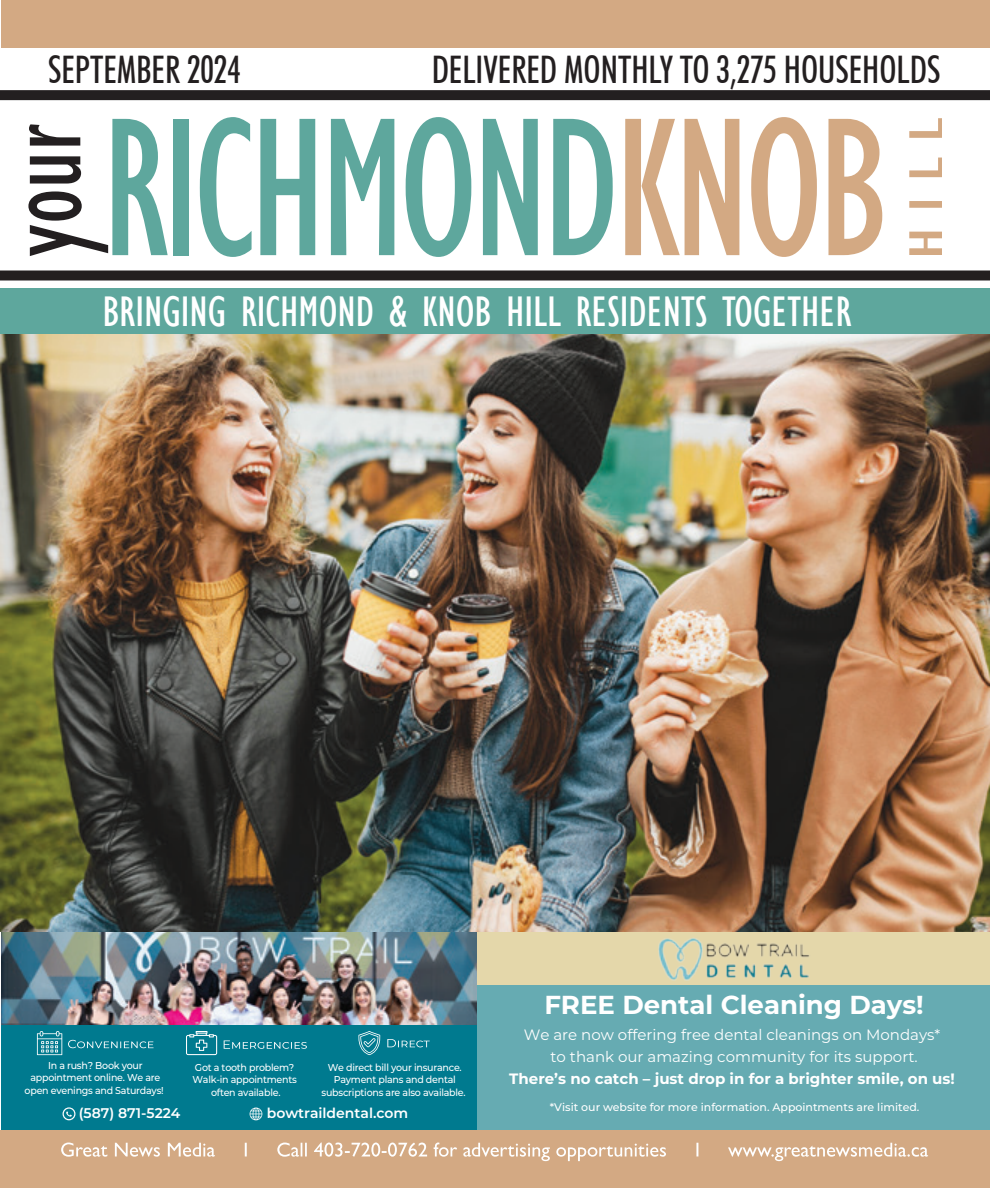
<style>
.page{position:relative;width:990px;height:1188px;background:#fff}
.page>*{position:absolute;margin:0;border:0;box-sizing:border-box;transform-origin:0 0}
.t1{font:condensed 204px "Gill Sans";letter-spacing:-.03em;color:#5ea79d;scale:.9 1}
.t2{font:condensed 114px "Gill Sans";color:#231f20;scale:.92 1}
.t3{font:condensed 44px "Gill Sans";color:#fff}
.t4{font:500 condensed 38px "Futura BT";color:#231f20;scale:.92 1}
.t5{font:700 26px "Montserrat";color:#fff}
.t6{font:15px/22px "Montserrat";color:#fff;text-align:center}
.t7{font:700 15px "Montserrat";color:#fff}
.t8{font:600 14px "Montserrat";color:#fff}
.t9{font:500 11px "Montserrat";color:#fff}
.t10{font:500 10px/12.4px "Montserrat";letter-spacing:-.025em;color:#fff;text-align:center;scale:.95 1}
.s1{color:#d3a983}
</style>
<div class="page">
<img style="left:0;top:334px;width:990px;height:598px">
<div style="left:1px;top:0;width:989px;height:60px;background:#d3a983"></div>
<div style="left:0;top:1130px;width:990px;height:58px;background:#d3a983"></div>
<div style="left:0;top:48px;width:990px;height:240px;background:#fff"></div>
<div style="left:0;top:90px;width:990px;height:10px;background:#231f20"></div>
<div style="left:0;top:270px;width:990px;height:10px;background:#231f20"></div>
<div style="left:0;top:288px;width:990px;height:46px;background:#5ea79d"></div>
<svg style="left:61px;top:1143px;width:867px;height:18px"></svg>
<svg style="left:909px;top:118px;width:33px;height:137px"></svg>
<div style="left:1px;top:932px;width:476px;height:198px;background:#007a8f"></div>
<img style="left:1px;top:932px;width:476px;height:93px">
<svg style="left:186px;top:1031px;width:31px;height:24px"></svg>
<svg style="left:224px;top:1040px;width:83px;height:9px"></svg>
<svg style="left:37px;top:1031px;width:25px;height:24px"></svg>
<svg style="left:68px;top:1040px;width:86px;height:8px"></svg>
<svg style="left:358px;top:1031px;width:23px;height:24px"></svg>
<svg style="left:387px;top:1039px;width:43px;height:8px"></svg>
<svg style="left:250px;top:1108px;width:12px;height:12px"></svg>
<svg style="left:63px;top:1107px;width:12px;height:13px"></svg>
<div style="left:477px;top:932px;width:513px;height:54px;background:#e4d7aa"></div>
<div style="left:477px;top:986px;width:513px;height:144px;background:#66abb2"></div>
<img style="left:658px;top:938px;width:152px;height:48px">
<p class="t4" style="left:48px;top:46px;width:211px">SEPTEMBER 2024</p>
<p class="t4" style="left:432px;top:46px;width:555px">DELIVERED MONTHLY TO 3,275 HOUSEHOLDS</p>
<p class="t2" style="left:-24px;top:257px;width:146px;rotate:-90deg">your</p>
<p class="t1" style="left:102px;top:68px;width:876px">RICHMOND<span class="s1">KNOB</span></p>
<p class="t3" style="left:102px;top:286px;width:751px">BRINGING RICHMOND &amp; KNOB HILL RESIDENTS TOGETHER</p>
<p class="t10" style="left:25px;top:1059px;width:148px">In a rush? Book your appointment online. We are open evenings and Saturdays!</p>
<p class="t10" style="left:322px;top:1061px;width:153px">We direct bill your insurance.<br>Payment plans and dental subscriptions are also available.</p>
<p class="t10" style="left:192px;top:1061px;width:111px">Got a tooth problem?<br>Walk-in appointments often available.</p>
<h3 class="t8" style="left:79px;top:1103px;width:103px">(587) 871-5224</h3>
<h3 class="t8" style="left:267px;top:1103px;width:143px">bowtraildental.com</h3>
<h3 class="t5" style="left:544px;top:986px;width:381px">FREE Dental Cleaning Days!</h3>
<h3 class="t6" style="left:524px;top:1024px;width:418px">We are now offering free dental cleanings on Mondays* to thank our amazing community for its support.</h3>
<h3 class="t7" style="left:509px;top:1068px;width:447px">There’s no catch – just drop in for a brighter smile, on us!</h3>
<p class="t9" style="left:550px;top:1099px;width:371px">*Visit our website for more information. Appointments are limited.</p>
</div>
